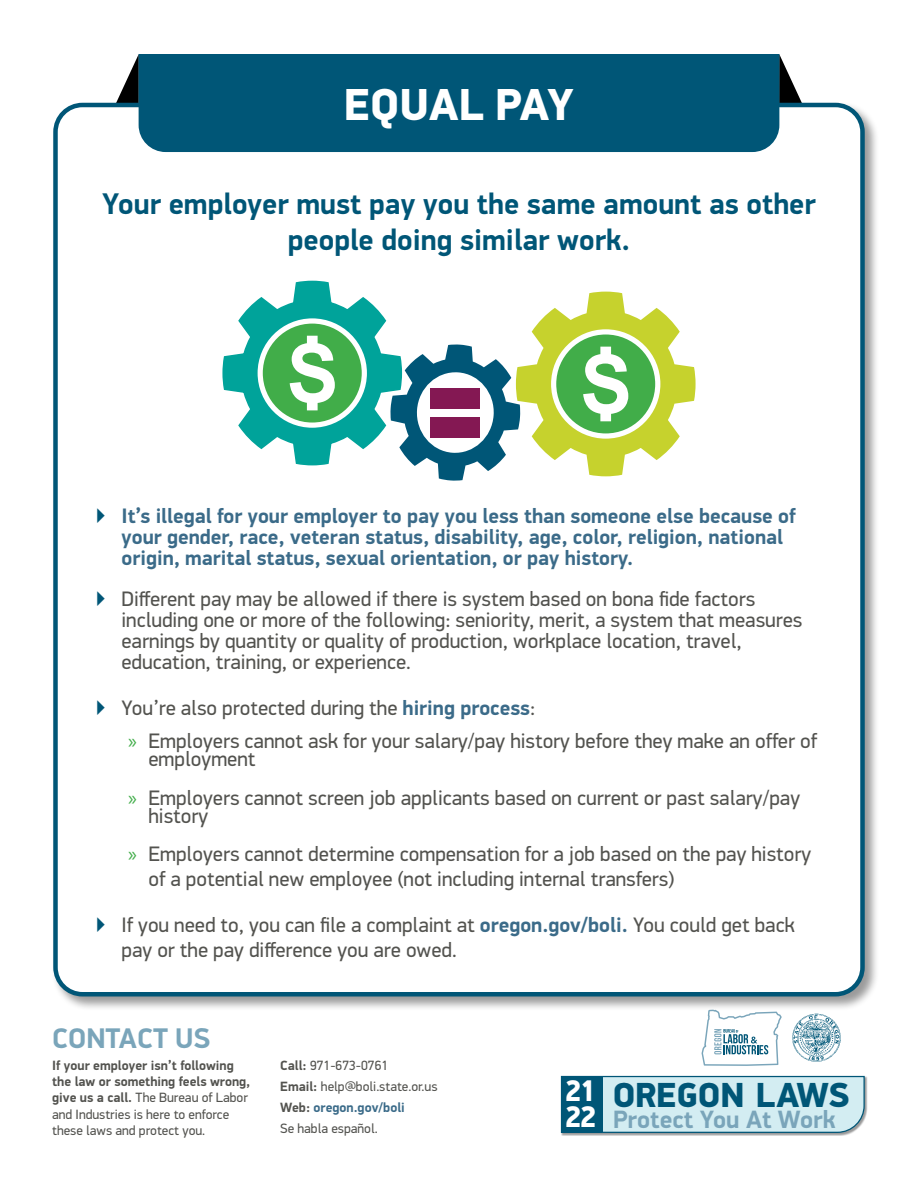
<style>
.page{position:relative;width:918px;height:1188px;background:#fff}
.page>*{position:absolute;margin:0;border:0;box-sizing:border-box;transform-origin:0 0}
.t1{font:900 45px "PF Din Display Pro";color:#fff}
.t2{font:900 34.95px "PF Din Display Pro";letter-spacing:-.005em;color:#005677}
.t3{font:700 30px/36px "PF Din Display Pro";color:#005677;text-align:center}
.t4{font:900 30px/25.5px "PF Din Display Pro";color:#fff}
.t5{font:700 28.5px "PF Din Display Pro";color:#7aa5ba}
.t6{font:700 25.2px "PF Din Display Pro";color:#7aa5ba}
.t7{font:21px/21px "PF Din Display Pro";color:#53534f}
.t8{font:700 21px/21px "PF Din Display Pro";color:#3b6b89}
.t9{font:700 13.5px/16.2px "PF Din Display Pro";color:#53534f}
.t10{font:13.5px/21px "PF Din Display Pro";color:#53534f}
.s1{font-weight:500;color:#005677}
.s2{font-weight:700;color:#3b6b89}
.s3{font-family:"Myriad Pro";color:#41ad49}
.s4{font-weight:400}
.s5{font-weight:700}
</style>
<div class="page">
<svg style="left:117px;top:54px;width:22px;height:47px"></svg>
<svg style="left:779px;top:54px;width:22px;height:47px"></svg>
<div style="left:51px;top:101px;width:828px;height:910px;background:#000;opacity:.4"></div>
<div style="left:56px;top:105px;width:806px;height:889px;background:#fff;border-radius:27px"></div>
<div style="left:139px;top:54px;width:640px;height:98px;background:#005677"></div>
<svg style="left:702px;top:1010px;width:80px;height:56px"></svg>
<img style="left:793px;top:1014px;width:47px;height:48px">
<svg style="left:222px;top:280px;width:474px;height:201px"></svg>
<div style="left:561px;top:1076px;width:307px;height:60px;background:#000;opacity:.4"></div>
<svg style="left:560px;top:1075px;width:305px;height:59px;background:#c6e2e9"></svg>
<div style="left:561px;top:1076px;width:41px;height:57px;background:#005677"></div>
<h1 class="t1" style="left:344px;top:77px;width:232px">EQUAL PAY</h1>
<h3 class="t3" style="left:102px;top:186px;width:715px">Your employer must pay you the same amount as other people doing similar work.</h3>
<p class="t8" style="left:122px;top:506px;width:676px;text-indent:-27px"><span class="s1">▶</span> It’s illegal for your employer to pay you less than someone else because of your gender, race, veteran status, disability, age, color, religion, national origin, marital status, sexual orientation, or pay history.</p>
<p class="t7" style="left:122px;top:589px;width:682px;text-indent:-27px"><span class="s1">▶</span> Different pay may be allowed if there is system based on bona fide factors including one or more of the following: seniority, merit, a system that measures earnings by quantity or quality of production, workplace location, travel, education, training, or experience.</p>
<p class="t7" style="left:128px;top:691px;width:690px;line-height:33.8px;text-indent:-34px"><span class="s1">▶</span> You’re also protected during the <span class="s2">hiring process</span>:<br><span class="s3">»</span> Employers cannot ask for your salary/pay history before they make an offer of</p>
<p class="t7" style="left:128px;top:740px;width:673px;line-height:38.2px;text-indent:20px">employment<br><span class="s3">»</span> Employers cannot screen job applicants based on current or past salary/pay</p>
<p class="t7" style="left:128px;top:797px;width:685px;line-height:38.2px;text-indent:20px">history<br><span class="s3">»</span> Employers cannot determine compensation for a job based on the pay history</p>
<p class="t7" style="left:94px;top:856px;width:702px;line-height:45.8px;text-indent:54px">of a potential new employee (not including internal transfers)<br><span class="s1">▶</span> If you need to, you can file a complaint at <span class="s2">oregon.gov/boli.</span> You could get back</p>
<p class="t7" style="left:122px;top:940px;width:337px">pay or the pay difference you are owed.</p>
<h3 class="t5" style="left:52px;top:1021px;width:160px">CONTACT US</h3>
<p class="t9" style="left:52px;top:1058px;width:200px">If your employer isn’t following the law or something feels wrong, give us a call. <span class="s4">The Bureau of Labor and Industries is here to enforce these laws and protect you.</span></p>
<p class="t10" style="left:280px;top:1055px;width:159px"><span class="s5">Call:</span> 971-673-0761<br><span class="s5">Email:</span> help@boli.state.or.us<br><span class="s5">Web:</span> <span class="s2">oregon.gov/boli<br></span>Se habla español.</p>
<h3 class="t4" style="left:565px;top:1079px;width:33px">21<br>22</h3>
<h2 class="t2" style="left:613px;top:1073px;width:239px">OREGON LAWS</h2>
<p class="t6" style="left:613px;top:1104px;width:224px">Protect You At Work</p>
</div>
